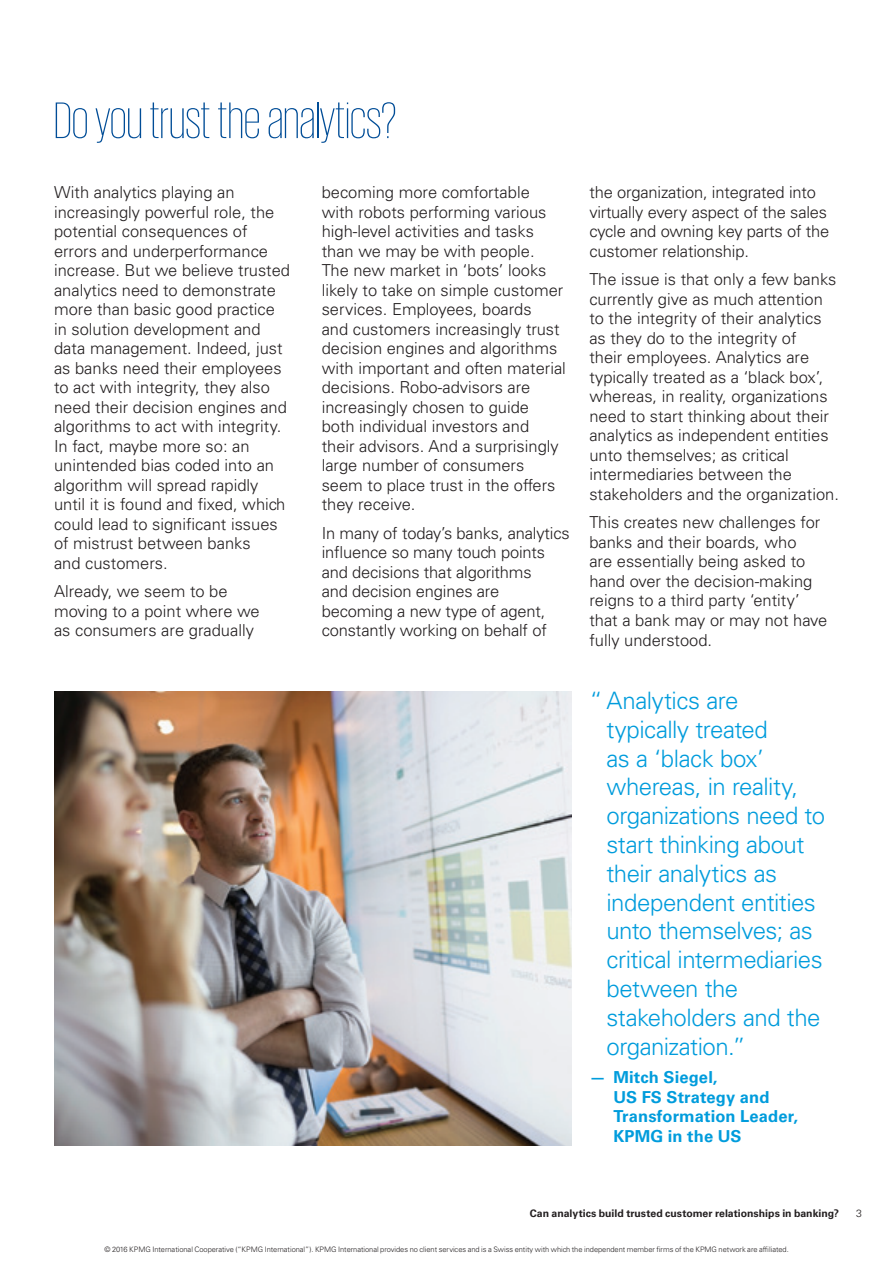
<style>
.page{position:relative;width:893px;height:1263px;background:#fff}
.page>*{position:absolute;margin:0;border:0;box-sizing:border-box;transform-origin:0 0}
.t1{font:200 52.5px "KPMG";color:#014d97}
.t2{font:300 24px/28.8px "Univers LT Std";letter-spacing:-.02em;color:#009cdc}
.t3{font:300 16.5px/19.5px "Univers LT Std";color:#231f20}
.t4{font:700 16.5px/19.5px "Univers LT Std";letter-spacing:.01em;color:#009cdc}
.t5{font:700 10.5px "Univers LT Std";color:#231f20}
.t6{font:300 10.5px "Univers LT Std";color:#231f20}
.t7{font:300 7.5px "Univers LT Std";letter-spacing:-.005em;color:#231f20}
</style>
<div class="page">
<img style="left:54px;top:692px;width:517px;height:453px">
<h1 class="t1" style="left:54px;top:95px;width:344px">Do you trust the analytics?</h1>
<p class="t3" style="left:54px;top:183px;width:238px">With analytics playing an increasingly powerful role, the potential consequences of errors and underperformance increase. But we believe trusted analytics need to demonstrate more than basic good practice in solution development and data management. Indeed, just as banks need their employees to act with integrity, they also need their decision engines and algorithms to act with integrity.<br>In fact, maybe more so: an unintended bias coded into an algorithm will spread rapidly until it is found and fixed, which could lead to significant issues of mistrust between banks<br>and customers.</p>
<p class="t3" style="left:54px;top:582px;width:207px">Already, we seem to be moving to a point where we as consumers are gradually</p>
<p class="t3" style="left:322px;top:183px;width:246px">becoming more comfortable with robots performing various high-level activities and tasks than we may be with people.<br>The new market in ‘bots’ looks likely to take on simple customer services. Employees, boards<br>and customers increasingly trust decision engines and algorithms with important and often material decisions. Robo-advisors are increasingly chosen to guide both individual investors and their advisors. And a surprisingly large number of consumers seem to place trust in the offers they receive.</p>
<p class="t3" style="left:322px;top:523px;width:249px">In many of today’s banks, analytics influence so many touch points and decisions that algorithms<br>and decision engines are becoming a new type of agent, constantly working on behalf of</p>
<p class="t3" style="left:589px;top:183px;width:242px">the organization, integrated into virtually every aspect of the sales cycle and owning key parts of the customer relationship.</p>
<p class="t3" style="left:589px;top:270px;width:251px">The issue is that only a few banks currently give as much attention to the integrity of their analytics as they do to the integrity of<br>their employees. Analytics are typically treated as a ‘black box’, whereas, in reality, organizations need to start thinking about their analytics as independent entities unto themselves; as critical intermediaries between the stakeholders and the organization.</p>
<p class="t3" style="left:589px;top:513px;width:239px">This creates new challenges for banks and their boards, who<br>are essentially being asked to hand over the decision-making reigns to a third party ‘entity’ that a bank may or may not have fully understood.</p>
<p class="t2" style="left:606px;top:686px;width:220px;text-indent:-17px">“ Analytics are typically treated<br>as a ‘black box’ whereas, in reality, organizations need to start thinking about their analytics as independent entities unto themselves; as critical intermediaries between the stakeholders and the organization.”</p>
<p class="t4" style="left:613px;top:1068px;width:186px;text-indent:-24px">— Mitch Siegel,<br>US FS Strategy and<br>Transformation Leader,<br>KPMG in the US</p>
<p class="t5" style="left:530px;top:1207px;width:311px">Can analytics build trusted customer relationships in banking?</p>
<p class="t6" style="left:856px;top:1207px;width:7px">3</p>
<p class="t7" style="left:105px;top:1245px;width:686px">© 2016 KPMG International Cooperative (“KPMG International”). KPMG International provides no client services and is a Swiss entity with which the independent member firms of the KPMG network are affiliated.</p>
</div>
